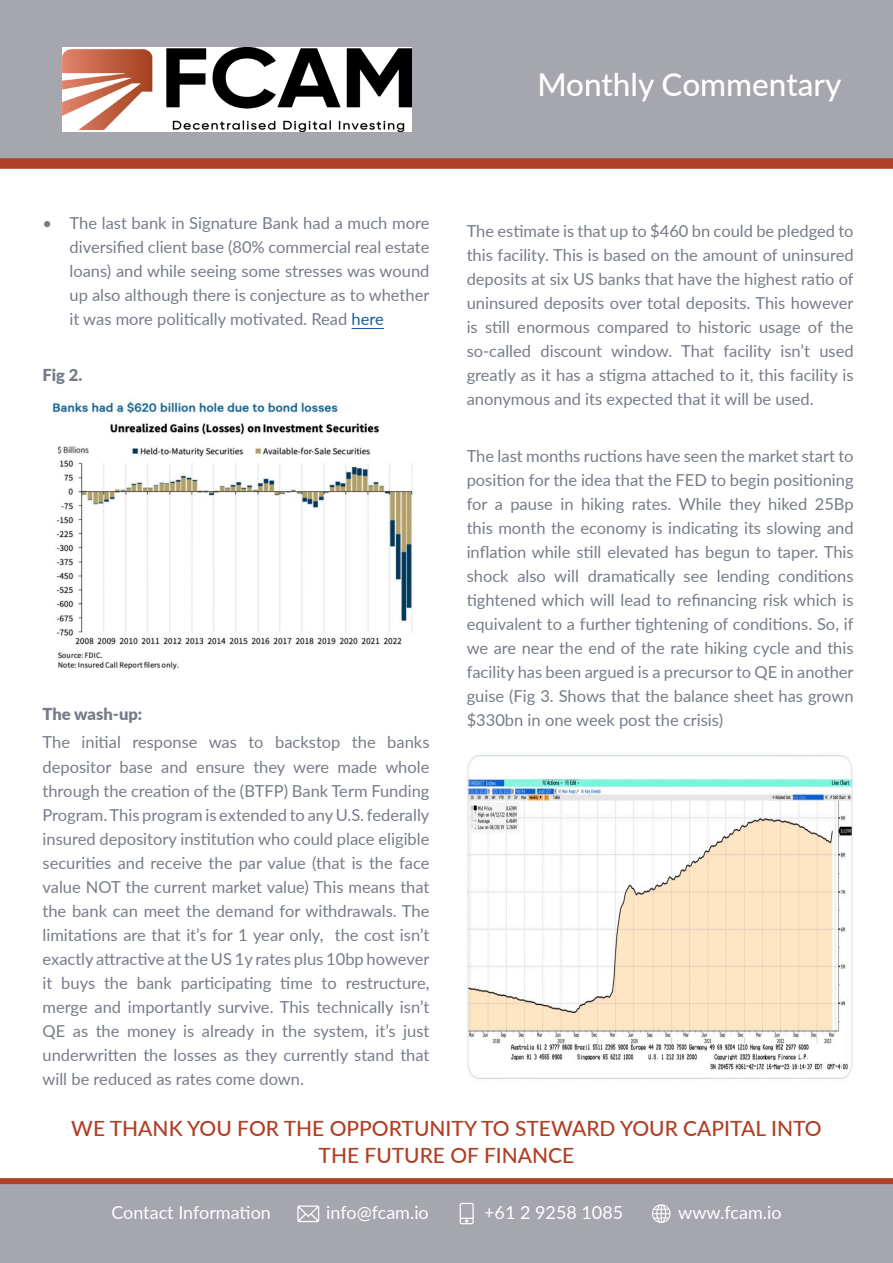
<style>
.page{position:relative;width:893px;height:1263px;background:#fff}
.page>*{position:absolute;margin:0;border:0;box-sizing:border-box;transform-origin:0 0}
.t1{font:500 31.5px "Lato";color:#fff}
.t2{font:500 21px "Lato";color:#b03f25}
.Paragraph_Style_1{font:18px "Lato";color:#fff}
.Paragraph_Style_1-2{font:16.5px/24px "Lato";color:#767c88;text-align:justify}
.Paragraph_Style_1-3{font:900 16.5px "Lato";color:#767c88}
.s1{color:#175d9e}
</style>
<div class="page">
<div style="left:0;top:0;width:893px;height:166px;background:#a5a6ae"></div>
<img style="left:62px;top:47px;width:350px;height:84px">
<div style="left:0;top:1183px;width:893px;height:80px;background:#a5a6ae"></div>
<svg style="left:297px;top:1205px;width:22px;height:17px"></svg>
<svg style="left:460px;top:1203px;width:14px;height:21px"></svg>
<svg style="left:652px;top:1204px;width:19px;height:19px"></svg>
<div style="left:0;top:1178px;width:893px;height:6px;background:#b03f25"></div>
<div style="left:0;top:158px;width:893px;height:11px;background:#b03f25"></div>
<hr style="left:352px;top:328px;width:32px;height:1px;background:#175d9e">
<img style="left:52px;top:401px;width:361px;height:269px">
<img style="left:467px;top:755px;width:386px;height:324px">
<p class="t1" style="left:537px;top:62px;width:306px">Monthly Commentary</p>
<p class="Paragraph_Style_1-2" style="left:70px;top:210px;width:361px;text-indent:-27px">• The last bank in Signature Bank had a much more diversified client base (80% commercial real estate loans) and while seeing some stresses was wound up also although there is conjecture as to whether it was more politically motivated. Read <span class="s1">here</span></p>
<p class="Paragraph_Style_1-3" style="left:43px;top:363px;width:41px">Fig 2.</p>
<p class="Paragraph_Style_1-3" style="left:43px;top:702px;width:101px">The wash-up:</p>
<p class="Paragraph_Style_1-2" style="left:43px;top:730px;width:388px">The initial response was to backstop the banks depositor base and ensure they were made whole through the creation of the (BTFP) Bank Term Funding Program. This program is extended to any U.S. federally insured depository institution who could place eligible securities and receive the par value (that is the face value NOT the current market value) This means that the bank can meet the demand for withdrawals. The limitations are that it’s for 1 year only, the cost isn’t exactly attractive at the US 1y rates plus 10bp however it buys the bank participating time to restructure, merge and importantly survive. This technically isn’t QE as the money is already in the system, it’s just underwritten the losses as they currently stand that will be reduced as rates come down.</p>
<p class="Paragraph_Style_1-2" style="left:467px;top:218px;width:388px">The estimate is that up to $460 bn could be pledged to this facility. This is based on the amount of uninsured deposits at six US banks that have the highest ratio of uninsured deposits over total deposits. This however is still enormous compared to historic usage of the so-called discount window. That facility isn’t used greatly as it has a stigma attached to it, this facility is anonymous and its expected that it will be used.</p>
<p class="Paragraph_Style_1-2" style="left:467px;top:443px;width:388px">The last months ructions have seen the market start to position for the idea that the FED to begin positioning for a pause in hiking rates. While they hiked 25Bp this month the economy is indicating its slowing and inflation while still elevated has begun to taper. This shock also will dramatically see lending conditions tightened which will lead to refinancing risk which is equivalent to a further tightening of conditions. So, if we are near the end of the rate hiking cycle and this facility has been argued is a precursor to QE in another guise (Fig 3. Shows that the balance sheet has grown $330bn in one week post the crisis)</p>
<p class="t2" style="left:71px;top:1113px;width:752px">WE THANK YOU FOR THE OPPORTUNITY TO STEWARD YOUR CAPITAL INTO</p>
<p class="t2" style="left:319px;top:1140px;width:257px">THE FUTURE OF FINANCE</p>
<p class="Paragraph_Style_1" style="left:111px;top:1199px;width:161px">Contact Information</p>
<p class="Paragraph_Style_1" style="left:326px;top:1199px;width:104px">info@fcam.io</p>
<p class="Paragraph_Style_1" style="left:484px;top:1199px;width:141px">+61 2 9258 1085</p>
<p class="Paragraph_Style_1" style="left:678px;top:1199px;width:105px">www.fcam.io</p>
</div>
